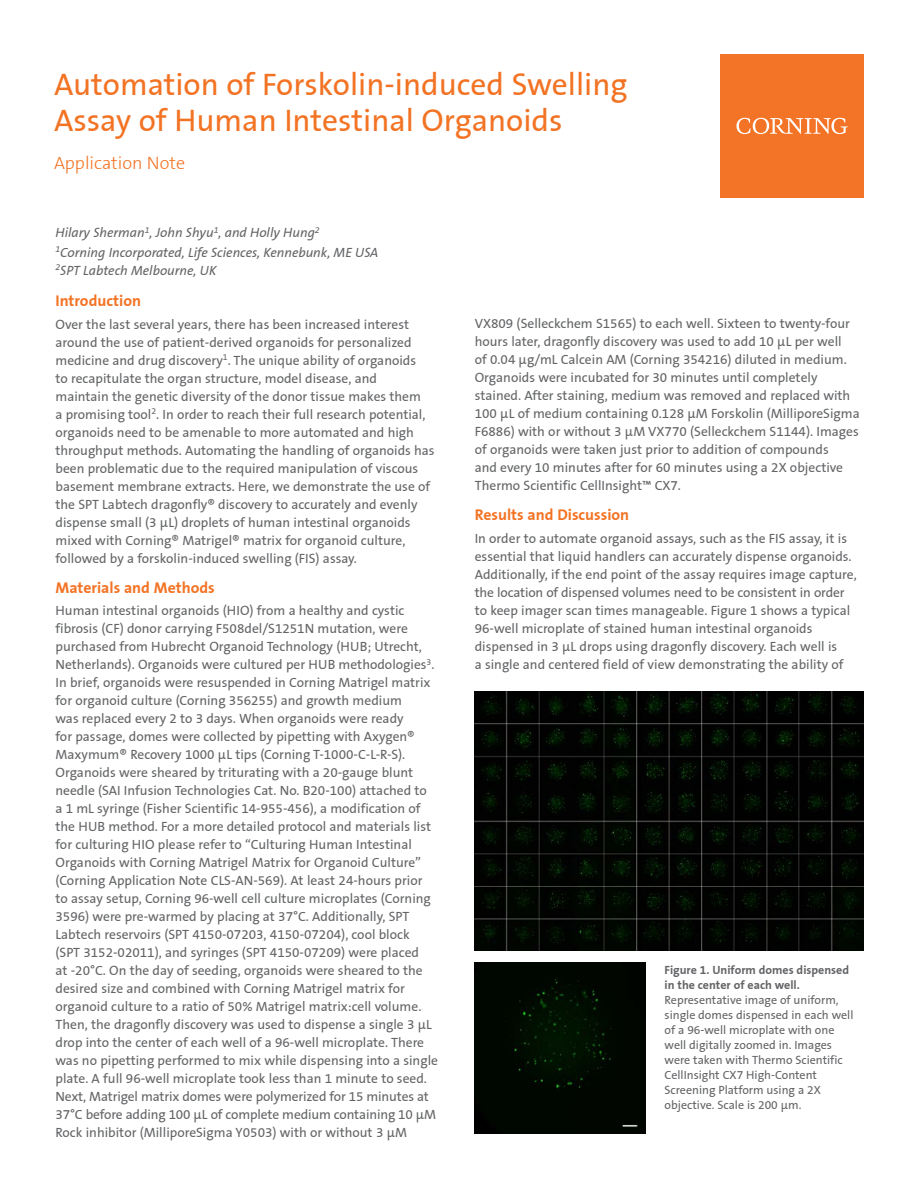
<style>
.page{position:relative;width:918px;height:1188px;background:#fff}
.page>*{position:absolute;margin:0;border:0;box-sizing:border-box;transform-origin:0 0}
.t1{font:31.5px/36px "Corning Sans";color:#f37324}
.t2{font:300 18px "Corning Sans";color:#f37324}
.t3{font:700 15.75px "Corning Sans";color:#f37324}
.t4{font:13.5px/18px "Corning Sans";color:#636466}
.t5{font:italic 13.5px/19.5px "Corning Sans";color:#636466}
.t6{font:12px/15px "Corning Sans";color:#636466}
.t7{font:700 12px/15px "Corning Sans";color:#636466}
</style>
<div class="page">
<img style="left:475px;top:691px;width:389px;height:260px">
<img style="left:475px;top:963px;width:170px;height:170px">
<div style="left:720px;top:54px;width:144px;height:144px;background:#f47427"></div>
<svg style="left:736px;top:118px;width:112px;height:16px"></svg>
<h1 class="t1" style="left:54px;top:67px;width:575px">Automation of Forskolin-induced Swelling<br>Assay of Human Intestinal Organoids</h1>
<h2 class="t2" style="left:54px;top:152px;width:133px">Application Note</h2>
<p class="t5" style="left:56px;top:223px;width:324px">Hilary Sherman<sup>1</sup>, John Shyu<sup>1</sup>, and Holly Hung<sup>2<br>1</sup>Corning Incorporated, Life Sciences, Kennebunk, ME USA</p>
<p class="t5" style="left:56px;top:260px;width:163px"><sup>2</sup>SPT Labtech Melbourne, UK</p>
<p class="t3" style="left:56px;top:292px;width:87px">Introduction</p>
<p class="t4" style="left:56px;top:315px;width:381px">Over the last several years, there has been increased interest around the use of patient-derived organoids for personalized medicine and drug discovery<sup>1</sup>. The unique ability of organoids<br>to recapitulate the organ structure, model disease, and<br>maintain the genetic diversity of the donor tissue makes them<br>a promising tool<sup>2</sup>. In order to reach their full research potential, organoids need to be amenable to more automated and high throughput methods. Automating the handling of organoids has been problematic due to the required manipulation of viscous basement membrane extracts. Here, we demonstrate the use of the SPT Labtech dragonfly® discovery to accurately and evenly dispense small (3 µL) droplets of human intestinal organoids mixed with Corning® Matrigel® matrix for organoid culture, followed by a forskolin-induced swelling (FIS) assay.</p>
<p class="t3" style="left:56px;top:578px;width:161px">Materials and Methods</p>
<p class="t4" style="left:56px;top:602px;width:384px">Human intestinal organoids (HIO) from a healthy and cystic fibrosis (CF) donor carrying F508del/S1251N mutation, were purchased from Hubrecht Organoid Technology (HUB; Utrecht, Netherlands). Organoids were cultured per HUB methodologies<sup>3</sup>.<br>In brief, organoids were resuspended in Corning Matrigel matrix for organoid culture (Corning 356255) and growth medium<br>was replaced every 2 to 3 days. When organoids were ready<br>for passage, domes were collected by pipetting with Axygen® Maxymum® Recovery 1000 µL tips (Corning T-1000-C-L-R-S).<br>Organoids were sheared by triturating with a 20-gauge blunt needle (SAI Infusion Technologies Cat. No. B20-100) attached to<br>a 1 mL syringe (Fisher Scientific 14-955-456), a modification of the HUB method. For a more detailed protocol and materials list for culturing HIO please refer to “Culturing Human Intestinal Organoids with Corning Matrigel Matrix for Organoid Culture” (Corning Application Note CLS-AN-569). At least 24-hours prior to assay setup, Corning 96-well cell culture microplates (Corning 3596) were pre-warmed by placing at 37°C. Additionally, SPT Labtech reservoirs (SPT 4150-07203, 4150-07204), cool block<br>(SPT 3152-02011), and syringes (SPT 4150-07209) were placed<br>at -20°C. On the day of seeding, organoids were sheared to the desired size and combined with Corning Matrigel matrix for organoid culture to a ratio of 50% Matrigel matrix:cell volume.<br>Then, the dragonfly discovery was used to dispense a single 3 µL drop into the center of each well of a 96-well microplate. There was no pipetting performed to mix while dispensing into a single plate. A full 96-well microplate took less than 1 minute to seed.<br>Next, Matrigel matrix domes were polymerized for 15 minutes at 37°C before adding 100 µL of complete medium containing 10 µM Rock inhibitor (MilliporeSigma Y0503) with or without 3 µM</p>
<p class="t4" style="left:475px;top:315px;width:387px">VX809 (Selleckchem S1565) to each well. Sixteen to twenty-four hours later, dragonfly discovery was used to add 10 µL per well<br>of 0.04 µg/mL Calcein AM (Corning 354216) diluted in medium.<br>Organoids were incubated for 30 minutes until completely stained. After staining, medium was removed and replaced with 100 µL of medium containing 0.128 µM Forskolin (MilliporeSigma F6886) with or without 3 µM VX770 (Selleckchem S1144). Images of organoids were taken just prior to addition of compounds<br>and every 10 minutes after for 60 minutes using a 2X objective Thermo Scientific CellInsight™ CX7.</p>
<p class="t3" style="left:475px;top:506px;width:156px">Results and Discussion</p>
<p class="t4" style="left:475px;top:529px;width:384px">In order to automate organoid assays, such as the FIS assay, it is essential that liquid handlers can accurately dispense organoids.<br>Additionally, if the end point of the assay requires image capture, the location of dispensed volumes need to be consistent in order to keep imager scan times manageable. Figure 1 shows a typical 96-well microplate of stained human intestinal organoids dispensed in 3 µL drops using dragonfly discovery. Each well is<br>a single and centered field of view demonstrating the ability of</p>
<p class="t7" style="left:665px;top:963px;width:186px">Figure 1. Uniform domes dispensed in the center of each well.</p>
<p class="t6" style="left:665px;top:993px;width:190px">Representative image of uniform, single domes dispensed in each well of a 96-well microplate with one well digitally zoomed in. Images were taken with Thermo Scientific<br>CellInsight CX7 High-Content<br>Screening Platform using a 2X objective. Scale is 200 µm.</p>
</div>
